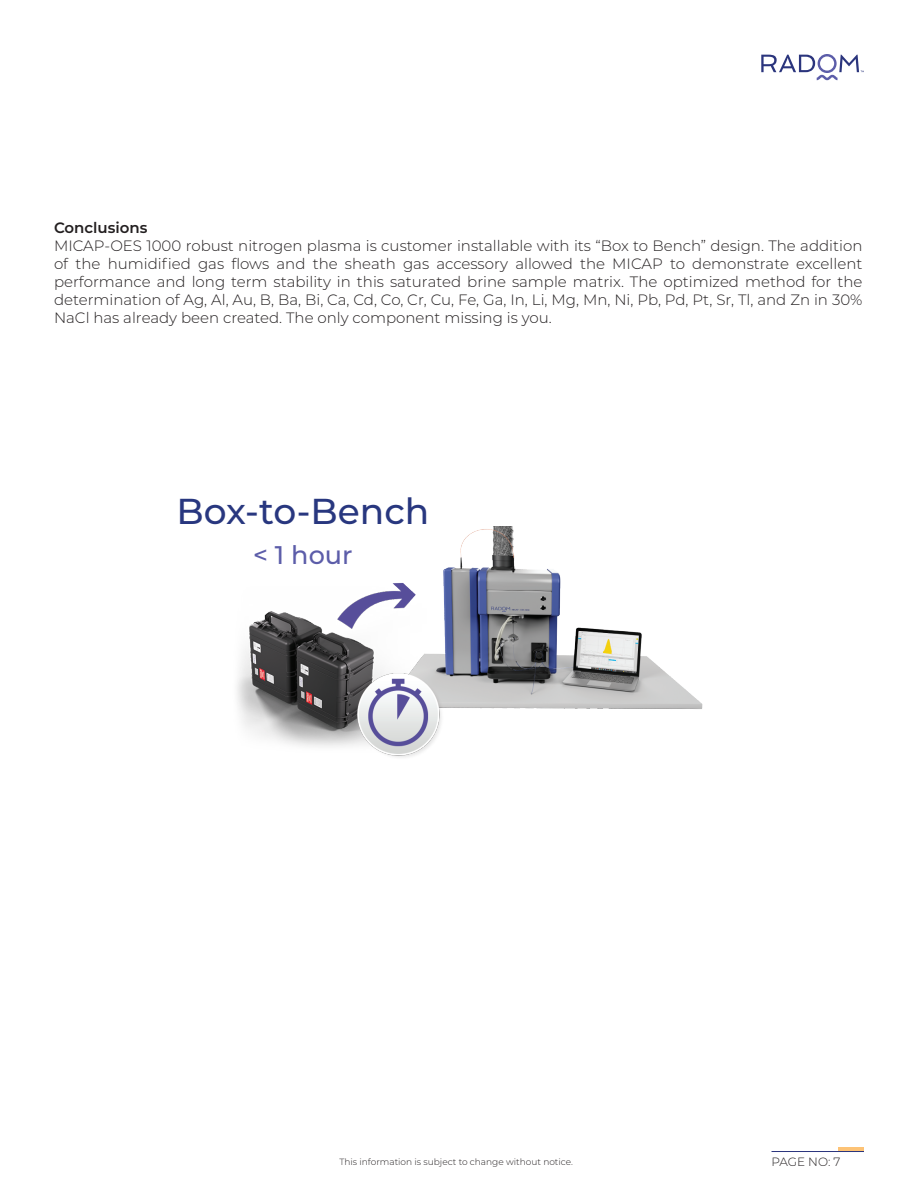
<style>
.page{position:relative;width:918px;height:1188px;background:#fff}
.page>*{position:absolute;margin:0;border:0;box-sizing:border-box;transform-origin:0 0}
.t1{font:500 36px "Montserrat";color:#28377f}
.t2{font:500 25.5px "Montserrat";color:#5c5da9}
.t3{font:300 15px/18px "Montserrat";color:#231f20;text-align:justify}
.t4{font:600 15px "Montserrat";color:#231f20}
.t5{font:300 12px "Montserrat";letter-spacing:-.005em;color:#231f20}
.t6{font:300 9px "Montserrat";color:#231f20}
</style>
<div class="page">
<img style="left:237px;top:527px;width:466px;height:230px">
<svg style="left:761px;top:54px;width:103px;height:26px"></svg>
<div style="left:839px;top:1147px;width:25px;height:5px;background:#fdc376"></div>
<hr style="left:772px;top:1151px;width:92px;height:1px;background:#2b357d">
<p class="t4" style="left:54px;top:217px;width:95px">Conclusions</p>
<p class="t3" style="left:54px;top:237px;width:810px">MICAP-OES 1000 robust nitrogen plasma is customer installable with its “Box to Bench” design. The addition of the humidified gas flows and the sheath gas accessory allowed the MICAP to demonstrate excellent performance and long term stability in this saturated brine sample matrix. The optimized method for the determination of Ag, Al, Au, B, Ba, Bi, Ca, Cd, Co, Cr, Cu, Fe, Ga, In, Li, Mg, Mn, Ni, Pb, Pd, Pt, Sr, Tl, and Zn in 30% NaCl has already been created. The only component missing is you.</p>
<h1 class="t1" style="left:177px;top:486px;width:254px">Box-to-Bench</h1>
<h2 class="t2" style="left:253px;top:537px;width:101px">&lt; 1 hour</h2>
<p class="t6" style="left:339px;top:1156px;width:235px">This information is subject to change without notice.</p>
<p class="t5" style="left:772px;top:1153px;width:71px">PAGE NO: 7</p>
</div>
